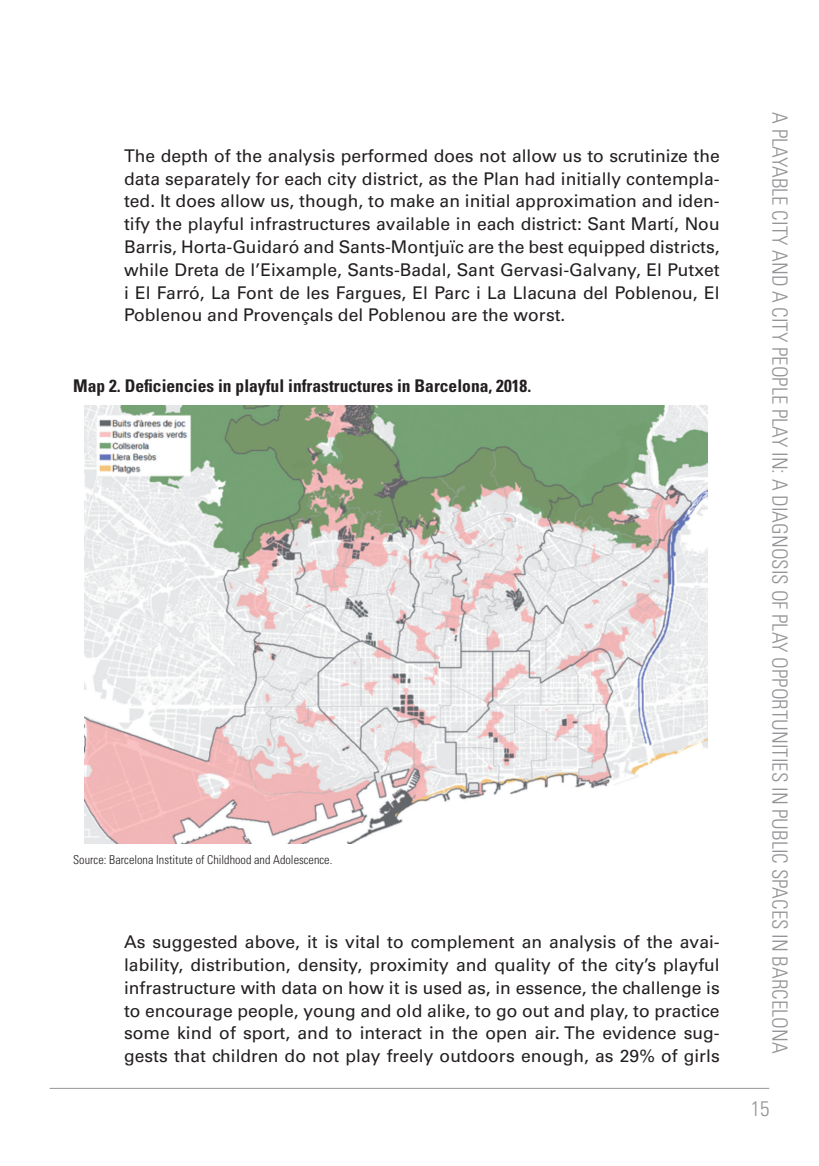
<style>
.page{position:relative;width:819px;height:1166px;background:#fff}
.page>*{position:absolute;margin:0;border:0;box-sizing:border-box;transform-origin:0 0}
.t1{font:300 condensed 21px "Univers";color:#939598}
.t2{font:17.5px/22.8px "Univers";color:#231f20;text-align:justify}
.t3{font:700 condensed 17.5px "Univers";color:#231f20}
.t4{font:300 condensed 12.25px "Univers";color:#231f20}
</style>
<div class="page">
<hr style="left:50px;top:1088px;width:719px;height:1px;background:#939598">
<img style="left:85px;top:405px;width:623px;height:438px">
<p class="t2" style="left:124px;top:144px;width:597px">The depth of the analysis performed does not allow us to scrutinize the data separately for each city district, as the Plan had initially contempla&shy;ted. It does allow us, though, to make an initial approximation and iden&shy;tify the playful infrastructures available in each district: Sant Martí, Nou Barris, Horta-Guidaró and Sants-Montjuïc are the best equipped districts, while Dreta de l’Eixample, Sants-Badal, Sant Gervasi-Galvany, El Putxet i El Farró, La Font de les Fargues, El Parc i La Llacuna del Poblenou, El Poblenou and Provençals del Poblenou are the worst.</p>
<p class="t3" style="left:73px;top:375px;width:459px">Map 2. Deficiencies in playful infrastructures in Barcelona, 2018.</p>
<p class="t4" style="left:73px;top:852px;width:261px">Source: Barcelona Institute of Childhood and Adolescence.</p>
<p class="t2" style="left:124px;top:931px;width:597px">As suggested above, it is vital to complement an analysis of the avai&shy;lability, distribution, density, proximity and quality of the city’s playful infrastructure with data on how it is used as, in essence, the challenge is to encourage people, young and old alike, to go out and play, to practice some kind of sport, and to interact in the open air. The evidence sug&shy;gests that children do not play freely outdoors enough, as 29% of girls</p>
<p class="t1" style="left:792px;top:112px;width:942px;rotate:90deg">A PLAYABLE CITY AND A CITY PEOPLE PLAY IN: A DIAGNOSIS OF PLAY OPPORTUNITIES IN PUBLIC SPACES IN BARCELONA</p>
<p class="t1" style="left:750px;top:1096px;width:20px">15</p>
</div>
